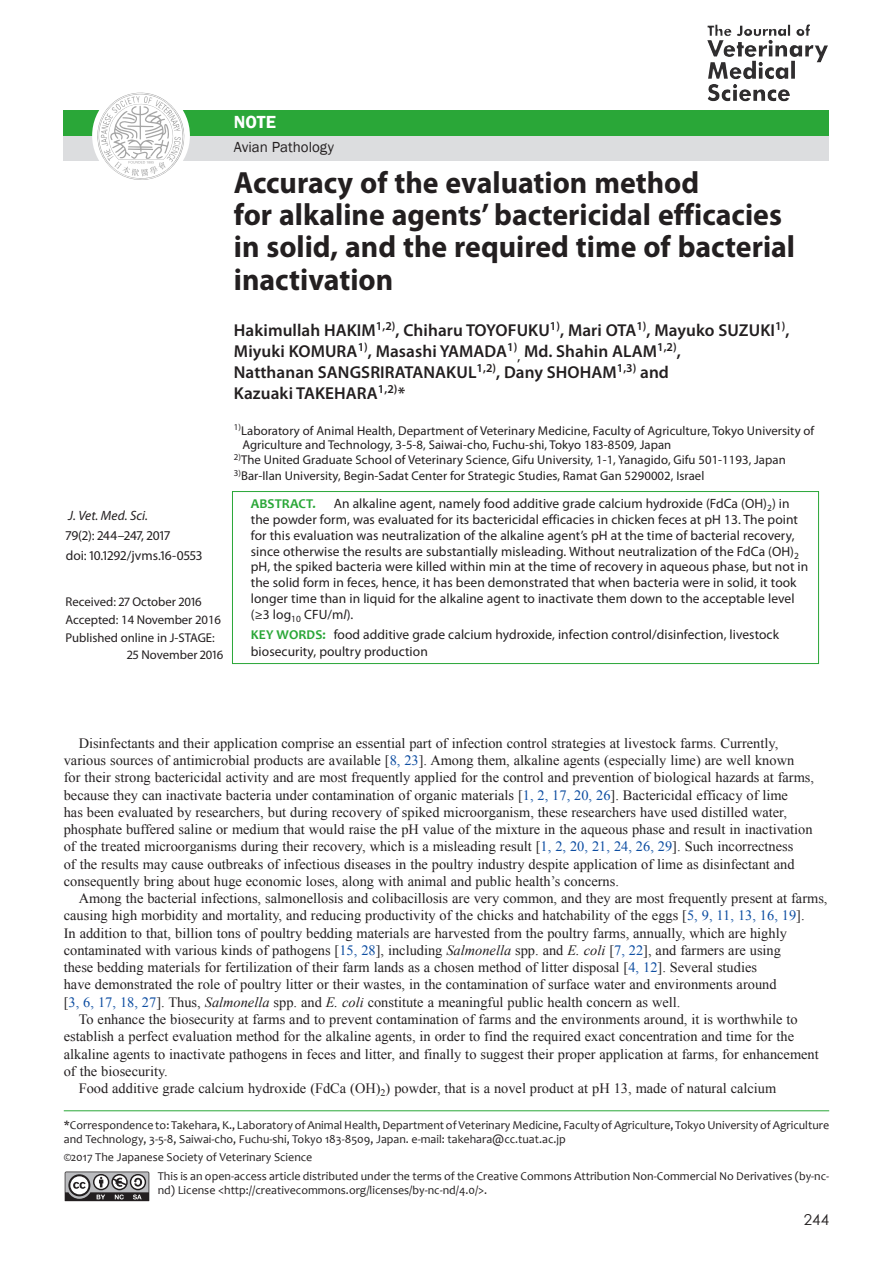
<style>
.page{position:relative;width:893px;height:1263px;background:#fff}
.page>*{position:absolute;margin:0;border:0;box-sizing:border-box;transform-origin:0 0}
.t1{font:700 30.75px/32.2px "Myriad Pro";color:#231f20}
.t2{font:600 18px "Franklin Gothic";color:#fff}
.t3{font:600 17.25px/21px "Myriad Pro";letter-spacing:.005em;color:#231f20}
.t4{font:15px "Franklin Gothic";color:#231f20}
.t5{font:15px "Century Gothic";color:#231f20}
.t6{font:14.25px/17.2px "Times New Roman";color:#231f20}
.t7{font:13.5px/15.8px "Myriad Pro";letter-spacing:.005em;color:#231f20}
.t8{font:italic 13.5px "Myriad Pro";color:#231f20}
.t9{font:700 13.5px "Candara";letter-spacing:.005em;color:#2aa738}
.t10{font:12.75px/14.2px "Myriad Pro";letter-spacing:.005em;color:#231f20}
.t11{font:12px/13.5px "Candara";color:#231f20}
.s1{font-style:italic}
.s2{font-family:"Candara";font-weight:700;color:#2aa738}
.s3{color:#0d4da1}
</style>
<div class="page">
<hr style="left:64px;top:1110px;width:765px;height:1px;background:#2aa738">
<svg style="left:65px;top:1171px;width:84px;height:30px;background:#868586"></svg>
<div style="left:64px;top:136px;width:765px;height:25px;background:#dcdddf"></div>
<div style="left:64px;top:111px;width:765px;height:25px;background:#2aa738"></div>
<div style="left:92px;top:87px;width:98px;height:97px;background:#fff;border-radius:50%"></div>
<svg style="left:94px;top:92px;width:93px;height:88px"></svg>
<img style="left:707px;top:24px;width:106px;height:33px">
<div style="left:232px;top:491px;width:587px;height:173px;border:1px solid #2aa738"></div>
<p class="t8" style="left:68px;top:507px;width:81px">J. Vet. Med. Sci.</p>
<p class="t7" style="left:66px;top:525px;width:138px;line-height:20px">79(2): 244–247, 2017<br>doi: 10.1292/jvms.16-0553</p>
<p class="t10" style="left:66px;top:594px;width:138px">Received: 27 October 2016</p>
<p class="t10" style="left:66px;top:612px;width:157px">Accepted: 14 November 2016</p>
<p class="t10" style="left:66px;top:630px;width:151px">Published online in J-STAGE:</p>
<p class="t10" style="left:127px;top:648px;width:98px">25 November 2016</p>
<p class="t2" style="left:234px;top:111px;width:44px">NOTE</p>
<p class="t4" style="left:234px;top:138px;width:102px">Avian Pathology</p>
<h1 class="t1" style="left:234px;top:165px;width:563px">Accuracy of the evaluation method<br>for alkaline agents’ bactericidal efficacies in solid, and the required time of bacterial inactivation</h1>
<p class="t3" style="left:234px;top:319px;width:557px">Hakimullah HAKIM<sup>1,2)</sup>, Chiharu TOYOFUKU<sup>1)</sup>, Mari OTA<sup>1)</sup>, Mayuko SUZUKI<sup>1)</sup>, Miyuki KOMURA<sup>1)</sup>, Masashi YAMADA<sup>1)</sup><sub>,</sub> Md. Shahin ALAM<sup>1,2)</sup>,<br>Natthanan SANGSRIRATANAKUL<sup>1,2)</sup>, Dany SHOHAM<sup>1,3)</sup> and<br>Kazuaki TAKEHARA<sup>1,2)</sup>*</p>
<p class="t10" style="left:242px;top:423px;width:573px;text-indent:-9px"><sup>1)</sup>Laboratory of Animal Health, Department of Veterinary Medicine, Faculty of Agriculture, Tokyo University of<br>Agriculture and Technology, 3-5-8, Saiwai-cho, Fuchu-shi, Tokyo 183-8509, Japan</p>
<p class="t10" style="left:234px;top:452px;width:553px;line-height:15.6px"><sup>2)</sup>The United Graduate School of Veterinary Science, Gifu University, 1-1, Yanagido, Gifu 501-1193, Japan<br><sup>3)</sup>Bar-Ilan University, Begin-Sadat Center for Strategic Studies, Ramat Gan 5290002, Israel</p>
<p class="t9" style="left:251px;top:496px;width:66px">ABSTRACT.</p>
<p class="t7" style="left:251px;top:496px;width:559px;text-indent:83px">An alkaline agent, namely food additive grade calcium hydroxide (FdCa (OH)<sub>2</sub>) in the powder form, was evaluated for its bactericidal efficacies in chicken feces at pH 13. The point for this evaluation was neutralization of the alkaline agent’s pH at the time of bacterial recovery, since otherwise the results are substantially misleading. Without neutralization of the FdCa (OH)<sub>2 </sub>pH, the spiked bacteria were killed within min at the time of recovery in aqueous phase, but not in the solid form in feces, hence, it has been demonstrated that when bacteria were in solid, it took longer time than in liquid for the alkaline agent to inactivate them down to the acceptable level (≥3 log<sub>10</sub> CFU/m<span class="s1">l</span>).</p>
<p class="t7" style="left:251px;top:626px;width:530px;line-height:16.5px"><span class="s2">KEY WORDS:</span> food additive grade calcium hydroxide, infection control/disinfection, livestock biosecurity, poultry production</p>
<p class="t6" style="left:64px;top:734px;width:752px;text-indent:15px">Disinfectants and their application comprise an essential part of infection control strategies at livestock farms. Currently, various sources of antimicrobial products are available [<span class="s3">8, 23</span>]. Among them, alkaline agents (especially lime) are well known for their strong bactericidal activity and are most frequently applied for the control and prevention of biological hazards at farms, because they can inactivate bacteria under contamination of organic materials [<span class="s3">1, 2, 17, 20, 26</span>]. Bactericidal efficacy of lime<br>has been evaluated by researchers, but during recovery of spiked microorganism, these researchers have used distilled water, phosphate buffered saline or medium that would raise the pH value of the mixture in the aqueous phase and result in inactivation of the treated microorganisms during their recovery, which is a misleading result [<span class="s3">1, 2, 20, 21, 24, 26, 29</span>]. Such incorrectness<br>of the results may cause outbreaks of infectious diseases in the poultry industry despite application of lime as disinfectant and consequently bring about huge economic loses, along with animal and public health’s concerns.</p>
<p class="t6" style="left:79px;top:889px;width:750px">Among the bacterial infections, salmonellosis and colibacillosis are very common, and they are most frequently present at farms,</p>
<p class="t6" style="left:64px;top:907px;width:742px">causing high morbidity and mortality, and reducing productivity of the chicks and hatchability of the eggs [<span class="s3">5, 9, 11, 13, 16, 19</span>].</p>
<p class="t6" style="left:64px;top:924px;width:725px">In addition to that, billion tons of poultry bedding materials are harvested from the poultry farms, annually, which are highly</p>
<p class="t6" style="left:64px;top:941px;width:719px">contaminated with various kinds of pathogens [<span class="s3">15, 28</span>], including <span class="s1">Salmonella</span> spp. and <span class="s1">E. coli</span> [<span class="s3">7, 22</span>], and farmers are using</p>
<p class="t6" style="left:64px;top:958px;width:695px">these bedding materials for fertilization of their farm lands as a chosen method of litter disposal [<span class="s3">4, 12</span>]. Several studies</p>
<p class="t6" style="left:64px;top:976px;width:714px">have demonstrated the role of poultry litter or their wastes, in the contamination of surface water and environments around</p>
<p class="t6" style="left:64px;top:993px;width:618px">[<span class="s3">3, 6, 17, 18, 27</span>]. Thus, <span class="s1">Salmonella</span> spp. and <span class="s1">E. coli</span> constitute a meaningful public health concern as well.</p>
<p class="t6" style="left:79px;top:1010px;width:720px">To enhance the biosecurity at farms and to prevent contamination of farms and the environments around, it is worthwhile to</p>
<p class="t6" style="left:64px;top:1028px;width:732px">establish a perfect evaluation method for the alkaline agents, in order to find the required exact concentration and time for the</p>
<p class="t6" style="left:64px;top:1045px;width:756px">alkaline agents to inactivate pathogens in feces and litter, and finally to suggest their proper application at farms, for enhancement</p>
<p class="t6" style="left:64px;top:1062px;width:106px">of the biosecurity.</p>
<p class="t6" style="left:79px;top:1079px;width:699px">Food additive grade calcium hydroxide (FdCa (OH)<sub>2</sub>) powder, that is a novel product at pH 13, made of natural calcium</p>
<p class="t11" style="left:64px;top:1118px;width:767px">*Correspondence to: Takehara, K., Laboratory of Animal Health, Department of Veterinary Medicine, Faculty of Agriculture, Tokyo University of Agriculture and Technology, 3-5-8, Saiwai-cho, Fuchu-shi, Tokyo 183-8509, Japan. e-mail: takehara@cc.tuat.ac.jp</p>
<p class="t11" style="left:158px;top:1146px;width:673px;line-height:19.8px;text-indent:-94px">©2017 The Japanese Society of Veterinary Science<br>This is an open-access article distributed under the terms of the Creative Commons Attribution Non-Commercial No Derivatives (by-nc-</p>
<p class="t11" style="left:158px;top:1183px;width:331px">nd) License &lt;http://creativecommons.org/licenses/by-nc-nd/4.0/&gt;.</p>
<p class="t5" style="left:804px;top:1209px;width:27px">244</p>
</div>
